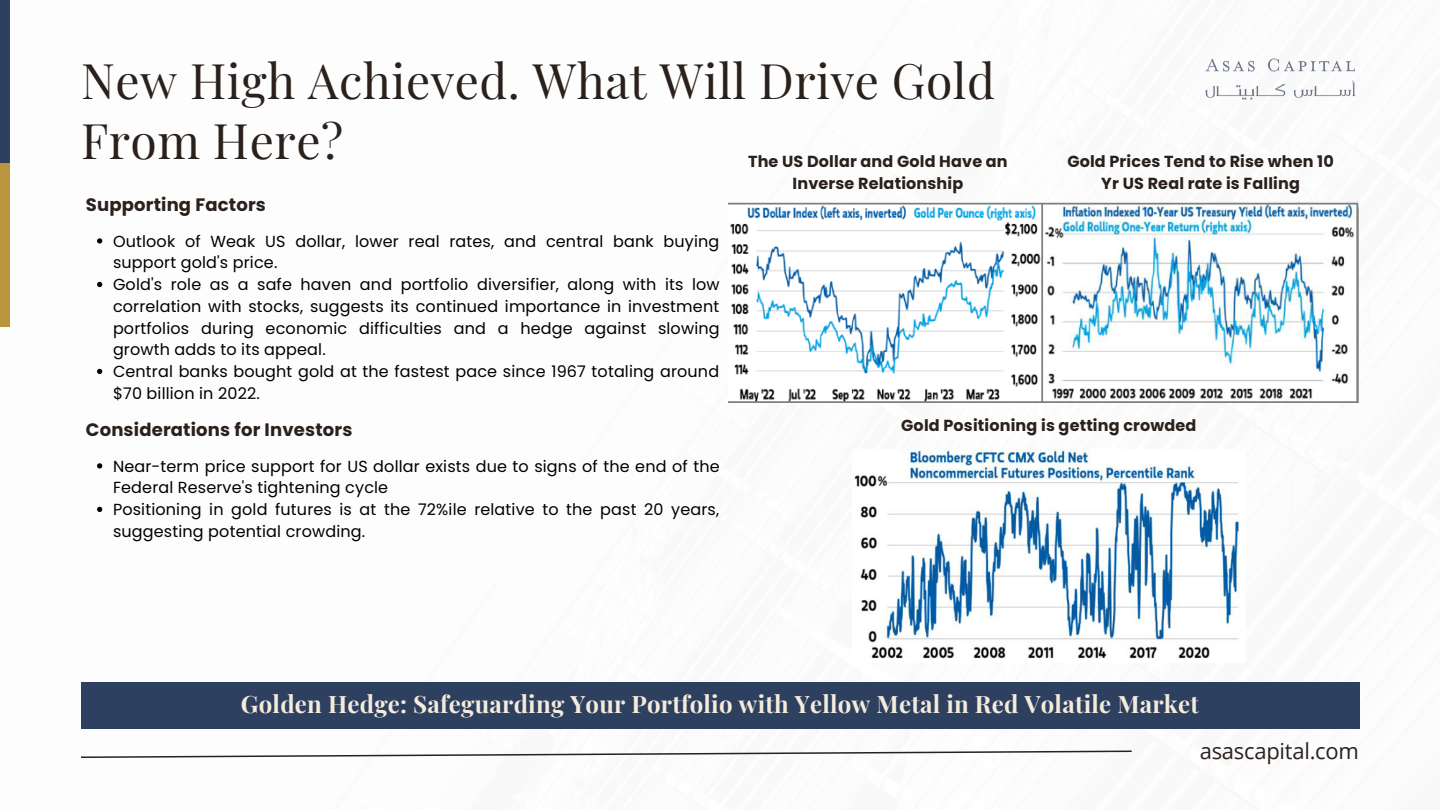
<style>
.page{position:relative;width:1440px;height:810px;background:#fff}
.page>*{position:absolute;margin:0;border:0;box-sizing:border-box;transform-origin:0 0}
.t1{font:48px/59.2px "Playfair Display";letter-spacing:.01em;color:#2a211d}
.t2{font:700 24px "Playfair Display";letter-spacing:.01em;color:#f5ebdb}
.t3{font:22px "Open Sans";letter-spacing:-.01em;color:#2a211d}
.t4{font:700 18px "Poppins";letter-spacing:.01em;color:#2a211d}
.t5{font:16px/21.8px "Poppins";letter-spacing:.01em;color:#000}
.t6{font:700 16px/21.8px "Poppins";letter-spacing:.01em;color:#2a211d;text-align:center}
</style>
<div class="page">
<div style="left:81px;top:683px;width:1278px;height:46px;background:#2d4060"></div>
<div style="left:0;top:0;width:10px;height:163px;background:#2d4060"></div>
<div style="left:0;top:163px;width:10px;height:164px;background:#b9953d"></div>
<img style="left:854px;top:450px;width:386px;height:209px">
<img style="left:1205px;top:58px;width:151px;height:42px">
<img style="left:729px;top:202px;width:630px;height:201px">
<svg style="left:97px;top:238px;width:5px;height:6px"></svg>
<svg style="left:97px;top:282px;width:5px;height:5px"></svg>
<svg style="left:97px;top:369px;width:5px;height:5px"></svg>
<svg style="left:97px;top:463px;width:5px;height:6px"></svg>
<svg style="left:97px;top:507px;width:5px;height:5px"></svg>
<svg style="left:81px;top:750px;width:1051px;height:8px"></svg>
<p class="t1" style="left:81px;top:50px;width:916px">New High Achieved. What Will Drive Gold<br>From Here?</p>
<p class="t6" style="left:748px;top:151px;width:261px">The US Dollar and Gold Have an<br>Inverse Relationship</p>
<p class="t6" style="left:1067px;top:151px;width:268px">Gold Prices Tend to Rise when 10<br>Yr US Real rate is Falling</p>
<p class="t4" style="left:86px;top:192px;width:182px">Supporting Factors</p>
<p class="t5" style="left:113px;top:230px;width:608px">Outlook of Weak US dollar, lower real rates, and central bank buying support gold's price.</p>
<p class="t5" style="left:113px;top:274px;width:608px;text-align:justify">Gold's role as a safe haven and portfolio diversifier, along with its low correlation with stocks, suggests its continued importance in investment portfolios during economic difficulties and a hedge against slowing growth adds to its appeal.</p>
<p class="t5" style="left:113px;top:361px;width:608px">Central banks bought gold at the fastest pace since 1967 totaling around $70 billion in 2022.</p>
<p class="t4" style="left:86px;top:417px;width:268px">Considerations for Investors</p>
<p class="t5" style="left:113px;top:455px;width:608px">Near-term price support for US dollar exists due to signs of the end of the<br>Federal Reserve's tightening cycle</p>
<p class="t5" style="left:113px;top:499px;width:608px">Positioning in gold futures is at the 72%ile relative to the past 20 years, suggesting potential crowding.</p>
<p class="t6" style="left:901px;top:415px;width:297px">Gold Positioning is getting crowded</p>
<p class="t2" style="left:241px;top:687px;width:960px">Golden Hedge: Safeguarding Your Portfolio with Yellow Metal in Red Volatile Market</p>
<p class="t3" style="left:1200px;top:736px;width:161px">asascapital.com</p>
</div>
